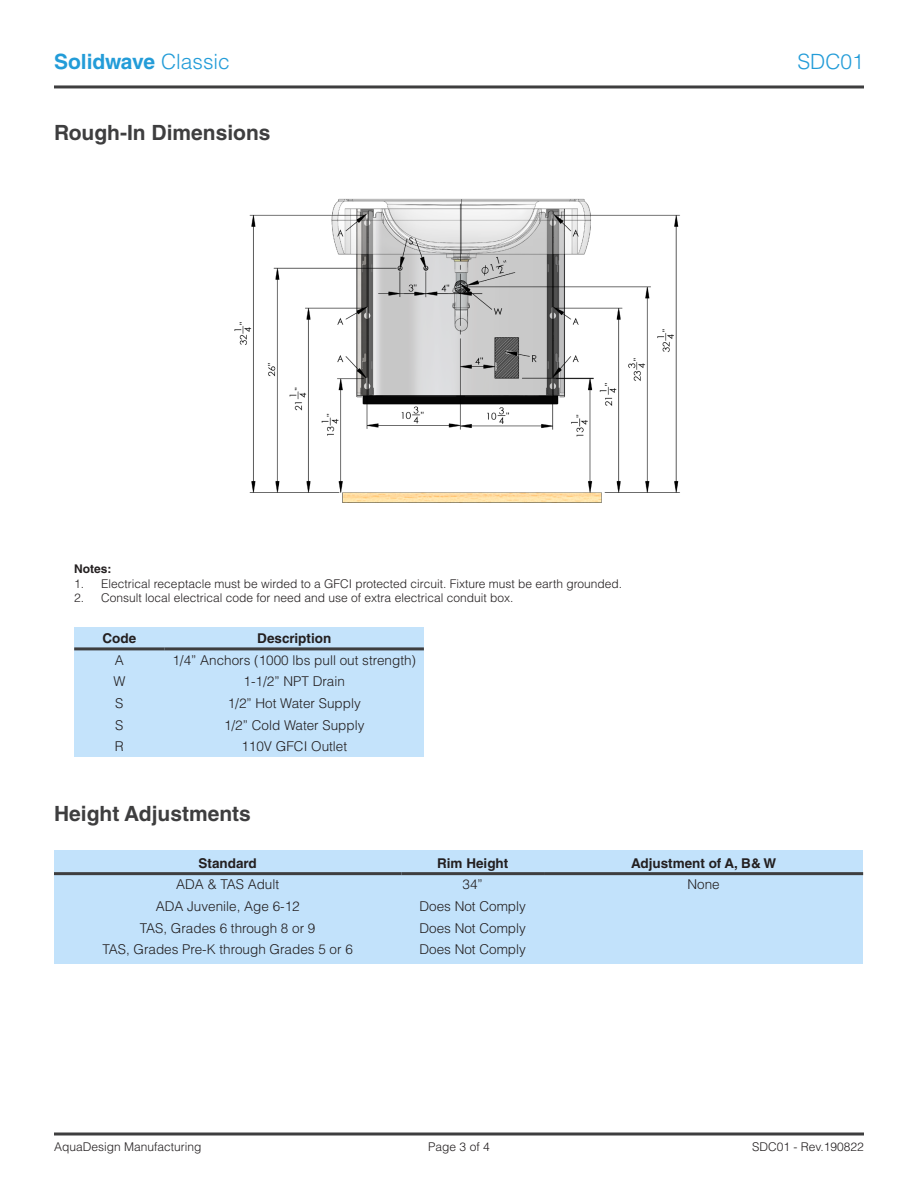
<style>
.page{position:relative;width:918px;height:1188px;background:#fff}
.page>*{position:absolute;margin:0;border:0;box-sizing:border-box;transform-origin:0 0}
.t1{font:700 21px "Helvetica LT Std";color:#3e3e3f}
.t2{font:700 21px "Helvetica LT Std";letter-spacing:-.01em;color:#239cd8}
.t3{font:300 21px "Helvetica LT Std";color:#239cd8}
.t4{font:300 13.5px "Helvetica LT Std";color:#231f20}
.t5{font:700 13.5px "Helvetica LT Std";color:#231f20}
.t6{font:300 12px "Helvetica LT Std";color:#231f20}
.t7{font:700 12px "Helvetica LT Std";color:#231f20}
.s1{font-weight:300}
</style>
<div class="page">
<svg style="left:54px;top:1132px;width:810px;height:4px"></svg>
<hr style="left:54px;top:85px;width:810px;height:3px;background:#3e3e3f">
<div style="left:74px;top:627px;width:350px;height:129px;background:#c4e3fb"></div>
<hr style="left:74px;top:647px;width:91px;height:3px;background:#3e3e3f">
<hr style="left:165px;top:647px;width:259px;height:3px;background:#3e3e3f">
<div style="left:55px;top:850px;width:808px;height:114px;background:#c2e2fb"></div>
<hr style="left:54px;top:872px;width:347px;height:3px;background:#3e3e3f">
<hr style="left:401px;top:872px;width:143px;height:3px;background:#3e3e3f">
<hr style="left:544px;top:872px;width:319px;height:3px;background:#3e3e3f">
<img style="left:234px;top:198px;width:446px;height:305px">
<h1 class="t2" style="left:54px;top:49px;width:177px">Solidwave <span class="s1">Classic</span></h1>
<h1 class="t3" style="left:797px;top:49px;width:68px">SDC01</h1>
<p class="t1" style="left:54px;top:120px;width:218px">Rough-In Dimensions</p>
<p class="t7" style="left:74px;top:562px;width:39px">Notes:</p>
<p class="t6" style="left:74px;top:576px;width:550px">1. Electrical receptacle must be wirded to a GFCI protected circuit. Fixture must be earth grounded.</p>
<p class="t6" style="left:74px;top:590px;width:441px">2. Consult local electrical code for need and use of extra electrical conduit box.</p>
<p class="t5" style="left:103px;top:630px;width:35px">Code</p>
<p class="t5" style="left:257px;top:630px;width:76px">Description</p>
<p class="t4" style="left:115px;top:651px;width:11px">A</p>
<p class="t4" style="left:172px;top:651px;width:245px">1/4” Anchors (1000 lbs pull out strength)</p>
<p class="t4" style="left:113px;top:673px;width:14px">W</p>
<p class="t4" style="left:244px;top:673px;width:103px">1-1/2” NPT Drain</p>
<p class="t4" style="left:115px;top:695px;width:10px">S</p>
<p class="t4" style="left:228px;top:695px;width:135px">1/2” Hot Water Supply</p>
<p class="t4" style="left:115px;top:716px;width:10px">S</p>
<p class="t4" style="left:224px;top:716px;width:142px">1/2” Cold Water Supply</p>
<p class="t4" style="left:115px;top:738px;width:11px">R</p>
<p class="t4" style="left:241px;top:738px;width:107px">110V GFCI Outlet</p>
<p class="t1" style="left:54px;top:800px;width:198px">Height Adjustments</p>
<p class="t5" style="left:199px;top:855px;width:60px">Standard</p>
<p class="t5" style="left:437px;top:855px;width:73px">Rim Height</p>
<p class="t5" style="left:631px;top:855px;width:147px">Adjustment of A, B&amp; W</p>
<p class="t4" style="left:176px;top:876px;width:105px">ADA &amp; TAS Adult</p>
<p class="t4" style="left:463px;top:876px;width:22px">34”</p>
<p class="t4" style="left:687px;top:876px;width:34px">None</p>
<p class="t4" style="left:156px;top:898px;width:146px">ADA Juvenile, Age 6-12</p>
<p class="t4" style="left:419px;top:898px;width:108px">Does Not Comply</p>
<p class="t4" style="left:140px;top:920px;width:177px">TAS, Grades 6 through 8 or 9</p>
<p class="t4" style="left:419px;top:920px;width:108px">Does Not Comply</p>
<p class="t4" style="left:103px;top:941px;width:252px">TAS, Grades Pre-K through Grades 5 or 6</p>
<p class="t4" style="left:419px;top:941px;width:108px">Does Not Comply</p>
<p class="t6" style="left:54px;top:1139px;width:149px">AquaDesign Manufacturing</p>
<p class="t6" style="left:428px;top:1139px;width:63px">Page 3 of 4</p>
<p class="t6" style="left:752px;top:1139px;width:113px">SDC01 - Rev.190822</p>
</div>
